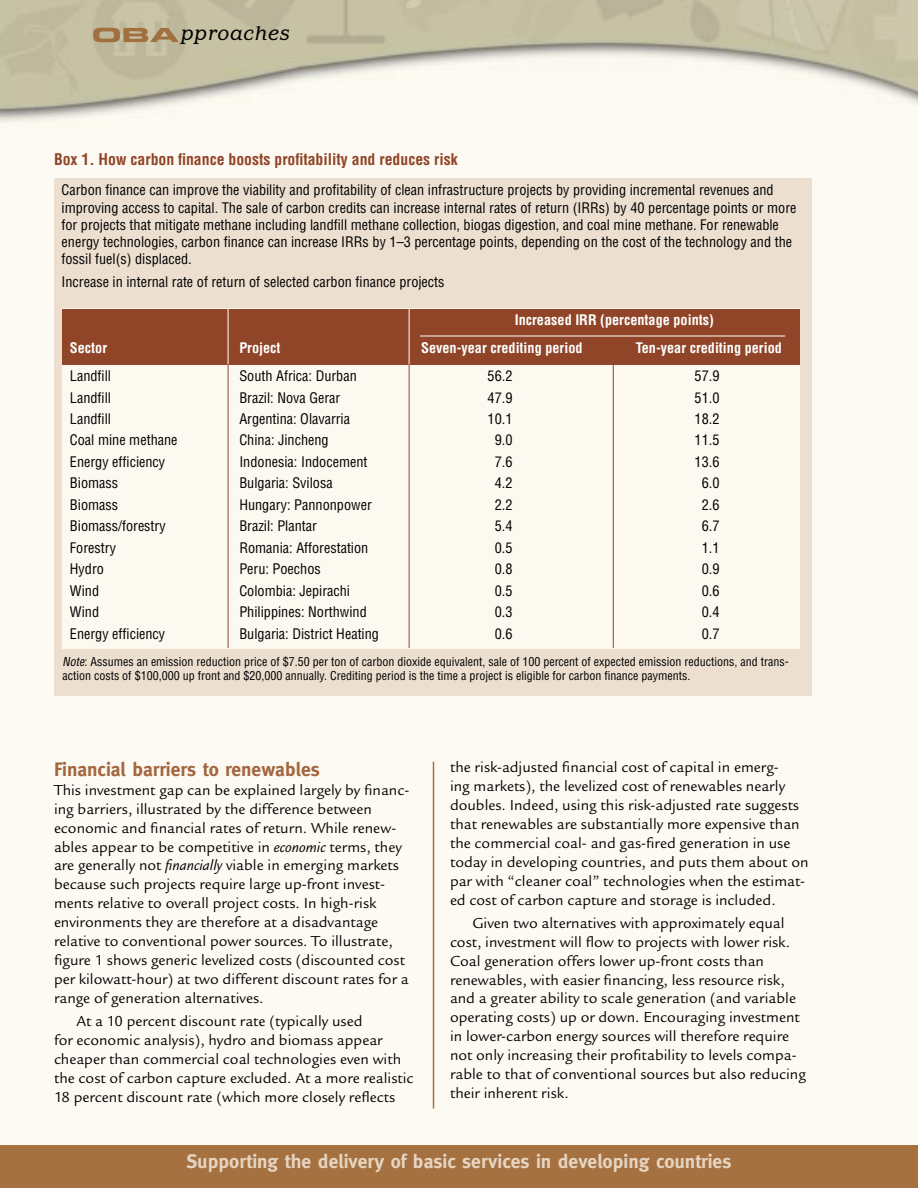
<style>
.page{position:relative;width:918px;height:1188px;background:#fff}
.page>*{position:absolute;margin:0;border:0;box-sizing:border-box;transform-origin:0 0}
.t1{font:italic 21px "Barcelona ITC";color:#000}
.Subhead_2{font:700 19.5px "Meta";color:#e6d5c2}
.Subhead_2-2{font:700 19.5px "Meta";color:#a2673f}
.Body_text{font:15.75px/18.9px "Legacy San ITC";color:#000}
.Body_text_First{font:15.75px/18.9px "Legacy San ITC";color:#000}
.Table_title{font:700 condensed 15.75px "Helvetica";color:#904528}
.Table_text{font:condensed 14.25px/17.1px "Helvetica";color:#000}
.Table_heads{font:700 condensed 14.25px "Helvetica";color:#fff}
.Table_source{font:condensed 12px/14.4px "Helvetica";color:#000}
.s1{font-style:italic}
</style>
<div class="page">
<svg style="left:93px;top:28px;width:86px;height:14px"></svg>
<hr style="left:433px;top:762px;width:1px;height:346px;background:#a57140">
<div style="left:0;top:1145px;width:918px;height:43px;background:#a57140"></div>
<div style="left:54px;top:178px;width:758px;height:518px;background:#ecdfcf"></div>
<div style="left:62px;top:309px;width:737px;height:340px;background:#fcf9f1"></div>
<hr style="left:409px;top:364px;width:1px;height:284px;background:#904528">
<div style="left:62px;top:309px;width:738px;height:55px;background:#904528"></div>
<hr style="left:228px;top:364px;width:1px;height:284px;background:#904528">
<hr style="left:613px;top:364px;width:1px;height:284px;background:#904528">
<hr style="left:228px;top:309px;width:1px;height:55px;background:#fff">
<hr style="left:409px;top:309px;width:1px;height:55px;background:#fff">
<hr style="left:420px;top:336px;width:365px;height:1px;background:#fff">
<p class="t1" style="left:181px;top:21px;width:111px">pproaches</p>
<p class="Table_title" style="left:54px;top:150px;width:405px">Box 1. How carbon finance boosts profitability and reduces risk</p>
<p class="Table_text" style="left:62px;top:182px;width:736px">Carbon finance can improve the viability and profitability of clean infrastructure projects by providing incremental revenues and improving access to capital. The sale of carbon credits can increase internal rates of return (IRRs) by 40 percentage points or more for projects that mitigate methane including landfill methane collection, biogas digestion, and coal mine methane. For renewable energy technologies, carbon finance can increase IRRs by 1–3 percentage points, depending on the cost of the technology and the fossil fuel(s) displaced.</p>
<p class="Table_text" style="left:62px;top:274px;width:384px">Increase in internal rate of return of selected carbon finance projects</p>
<p class="Table_heads" style="left:515px;top:311px;width:201px">Increased IRR (percentage points)</p>
<p class="Table_heads" style="left:70px;top:339px;width:39px">Sector</p>
<p class="Table_heads" style="left:239px;top:339px;width:43px">Project</p>
<p class="Table_heads" style="left:421px;top:339px;width:163px">Seven-year crediting period</p>
<p class="Table_heads" style="left:636px;top:339px;width:148px">Ten-year crediting period</p>
<p class="Table_text" style="left:70px;top:367px;width:43px">Landfill</p>
<p class="Table_text" style="left:239px;top:367px;width:119px">South Africa: Durban</p>
<p class="Table_text" style="left:488px;top:367px;width:26px">56.2</p>
<p class="Table_text" style="left:695px;top:367px;width:26px">57.9</p>
<p class="Table_text" style="left:70px;top:389px;width:43px">Landfill</p>
<p class="Table_text" style="left:239px;top:389px;width:102px">Brazil: Nova Gerar</p>
<p class="Table_text" style="left:488px;top:389px;width:26px">47.9</p>
<p class="Table_text" style="left:695px;top:389px;width:26px">51.0</p>
<p class="Table_text" style="left:70px;top:410px;width:43px">Landfill</p>
<p class="Table_text" style="left:239px;top:410px;width:112px">Argentina: Olavarria</p>
<p class="Table_text" style="left:488px;top:410px;width:26px">10.1</p>
<p class="Table_text" style="left:695px;top:410px;width:26px">18.2</p>
<p class="Table_text" style="left:70px;top:432px;width:109px">Coal mine methane</p>
<p class="Table_text" style="left:239px;top:432px;width:91px">China: Jincheng</p>
<p class="Table_text" style="left:495px;top:432px;width:19px">9.0</p>
<p class="Table_text" style="left:695px;top:432px;width:26px">11.5</p>
<p class="Table_text" style="left:70px;top:453px;width:97px">Energy efficiency</p>
<p class="Table_text" style="left:239px;top:453px;width:130px">Indonesia: Indocement</p>
<p class="Table_text" style="left:495px;top:453px;width:19px">7.6</p>
<p class="Table_text" style="left:695px;top:453px;width:26px">13.6</p>
<p class="Table_text" style="left:70px;top:475px;width:50px">Biomass</p>
<p class="Table_text" style="left:239px;top:475px;width:95px">Bulgaria: Svilosa</p>
<p class="Table_text" style="left:495px;top:475px;width:19px">4.2</p>
<p class="Table_text" style="left:702px;top:475px;width:19px">6.0</p>
<p class="Table_text" style="left:70px;top:496px;width:50px">Biomass</p>
<p class="Table_text" style="left:239px;top:496px;width:134px">Hungary: Pannonpower</p>
<p class="Table_text" style="left:495px;top:496px;width:19px">2.2</p>
<p class="Table_text" style="left:702px;top:496px;width:19px">2.6</p>
<p class="Table_text" style="left:70px;top:517px;width:98px">Biomass/forestry</p>
<p class="Table_text" style="left:239px;top:517px;width:79px">Brazil: Plantar</p>
<p class="Table_text" style="left:495px;top:517px;width:19px">5.4</p>
<p class="Table_text" style="left:702px;top:517px;width:19px">6.7</p>
<p class="Table_text" style="left:70px;top:539px;width:48px">Forestry</p>
<p class="Table_text" style="left:239px;top:539px;width:131px">Romania: Afforestation</p>
<p class="Table_text" style="left:495px;top:539px;width:19px">0.5</p>
<p class="Table_text" style="left:702px;top:539px;width:19px">1.1</p>
<p class="Table_text" style="left:70px;top:560px;width:36px">Hydro</p>
<p class="Table_text" style="left:239px;top:560px;width:83px">Peru: Poechos</p>
<p class="Table_text" style="left:495px;top:560px;width:19px">0.8</p>
<p class="Table_text" style="left:702px;top:560px;width:19px">0.9</p>
<p class="Table_text" style="left:70px;top:582px;width:31px">Wind</p>
<p class="Table_text" style="left:239px;top:582px;width:112px">Colombia: Jepirachi</p>
<p class="Table_text" style="left:495px;top:582px;width:19px">0.5</p>
<p class="Table_text" style="left:702px;top:582px;width:19px">0.6</p>
<p class="Table_text" style="left:70px;top:603px;width:31px">Wind</p>
<p class="Table_text" style="left:239px;top:603px;width:129px">Philippines: Northwind</p>
<p class="Table_text" style="left:495px;top:603px;width:19px">0.3</p>
<p class="Table_text" style="left:702px;top:603px;width:19px">0.4</p>
<p class="Table_text" style="left:70px;top:625px;width:97px">Energy efficiency</p>
<p class="Table_text" style="left:239px;top:625px;width:141px">Bulgaria: District Heating</p>
<p class="Table_text" style="left:495px;top:625px;width:19px">0.6</p>
<p class="Table_text" style="left:702px;top:625px;width:19px">0.7</p>
<p class="Table_source" style="left:62px;top:654px;width:728px"><span class="s1">Note</span>: Assumes an emission reduction price of $7.50 per ton of carbon dioxide equivalent, sale of 100 percent of expected emission reductions, and trans&shy;action costs of $100,000 up front and $20,000 annually. Crediting period is the time a project is eligible for carbon finance payments.</p>
<p class="Subhead_2-2" style="left:54px;top:758px;width:267px">Financial barriers to renewables</p>
<p class="Body_text_First" style="left:54px;top:781px;width:357px">This investment gap can be explained largely by financ&shy;ing barriers, illustrated by the difference between economic and financial rates of return. While renew&shy;ables appear to be competitive in <span class="s1">economic</span> terms, they are generally not <span class="s1">financially</span> viable in emerging markets because such projects require large up-front invest&shy;ments relative to overall project costs. In high-risk environments they are therefore at a disadvantage relative to conventional power sources. To illustrate, figure 1 shows generic levelized costs (discounted cost per kilowatt-hour) at two different discount rates for a range of generation alternatives.</p>
<p class="Body_text" style="left:54px;top:1012px;width:361px;text-indent:22px">At a 10 percent discount rate (typically used<br>for economic analysis), hydro and biomass appear cheaper than commercial coal technologies even with the cost of carbon capture excluded. At a more realistic 18 percent discount rate (which more closely reflects</p>
<p class="Body_text" style="left:450px;top:758px;width:360px">the risk-adjusted financial cost of capital in emerg-<br>ing markets), the levelized cost of renewables nearly doubles. Indeed, using this risk-adjusted rate suggests that renewables are substantially more expensive than the commercial coal- and gas-fired generation in use today in developing countries, and puts them about on par with “cleaner coal” technologies when the estimat&shy;ed cost of carbon capture and storage is included.</p>
<p class="Body_text" style="left:450px;top:914px;width:357px;text-indent:22px">Given two alternatives with approximately equal cost, investment will flow to projects with lower risk.<br>Coal generation offers lower up-front costs than renewables, with easier financing, less resource risk, and a greater ability to scale generation (and variable operating costs) up or down. Encouraging investment in lower-carbon energy sources will therefore require not only increasing their profitability to levels compa&shy;rable to that of conventional sources but also reducing their inherent risk.</p>
<p class="Subhead_2" style="left:187px;top:1150px;width:546px">Supporting the delivery of basic services in developing countries</p>
</div>
